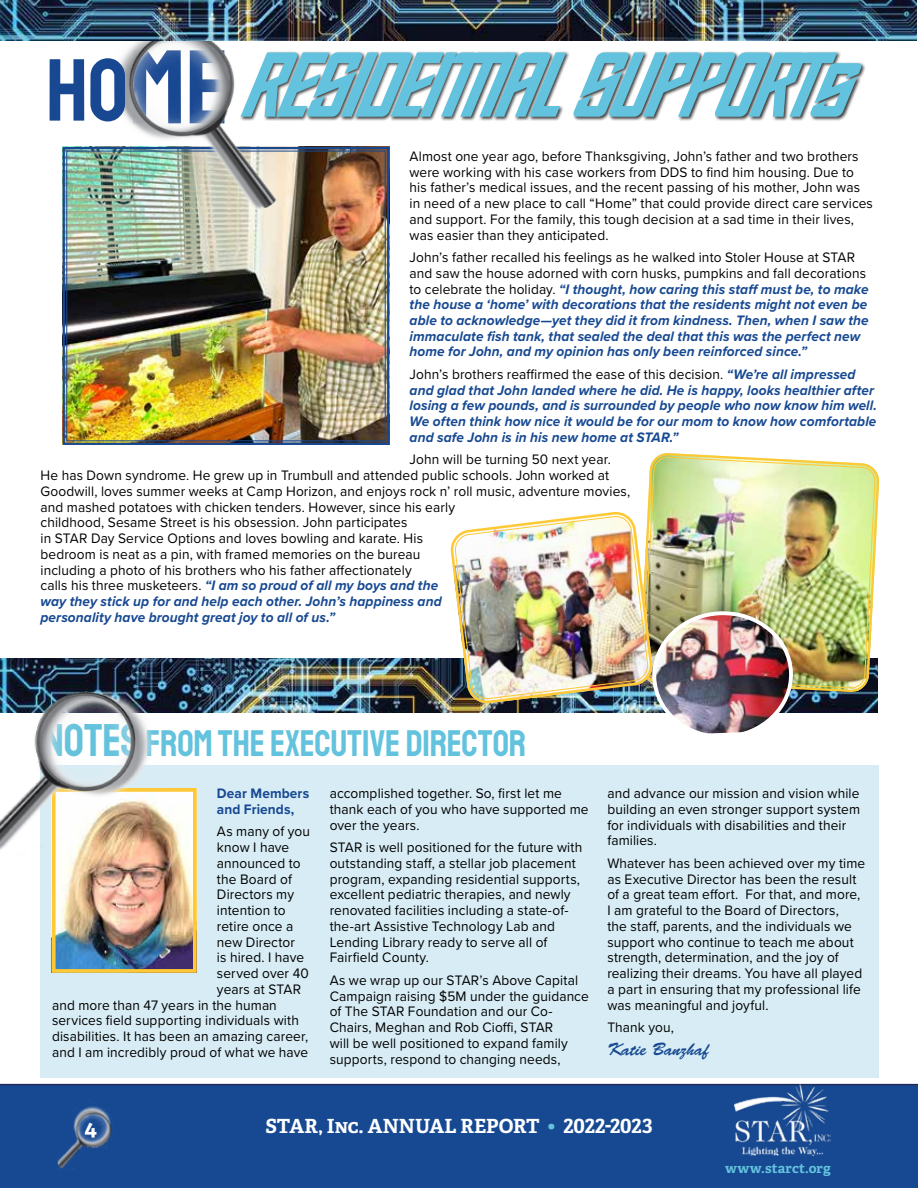
<style>
.page{position:relative;width:918px;height:1188px;background:#fff}
.page>*{position:absolute;margin:0;border:0;box-sizing:border-box;transform-origin:0 0}
.t1{font:75px "Edge of the Galaxy Italic";letter-spacing:.01em;color:#63c2dd}
.t2{font:37.5px "Staatliches";letter-spacing:-.005em;color:#63c2dd;scale:.96 1}
.t3{font:700 22.5px "Adelle PE";color:#fff}
.t4{font:700 19.5px "Adelle PE";letter-spacing:-.005em;color:#fff}
.t5{font:18px "Brush Script Std";color:#174992;scale:.96 1}
.t6{font:14.25px/15.8px "Proxima Nova";letter-spacing:.01em;color:#000;scale:.96 1}
.t7{font:italic 700 14.25px/15.8px "Proxima Nova";letter-spacing:.005em;color:#174992;scale:.96 1}
.t8{font:700 14.25px/15.8px "Proxima Nova";letter-spacing:.005em;color:#174992;scale:.96 1}
.t9{font:700 13.5px "Adelle PE";letter-spacing:.01em;color:#63c2dd}
.s1{font-weight:400;font-style:normal;color:#000}
.s2{font-weight:700;font-style:italic;color:#174992}
.s3{font-size:46.5px}
.s4{color:#63c2dd}
</style>
<div class="page">
<div style="left:0;top:1084px;width:918px;height:104px;background:#174992"></div>
<img style="left:734px;top:1085px;width:96px;height:71px">
<img style="left:50px;top:1098px;width:67px;height:84px">
<img style="left:0;top:659px;width:878px;height:54px">
<img style="left:62px;top:146px;width:328px;height:299px">
<div style="left:40px;top:766px;width:839px;height:312px;background:#d7ecf4"></div>
<img style="left:57px;top:793px;width:135px;height:175px">
<div style="left:52px;top:788px;width:145px;height:185px;border:4px solid #ffc835"></div>
<div style="left:240px;top:51px;width:626px;height:70px;background:#000;opacity:.75"></div>
<img style="left:50px;top:40px;width:258px;height:183px">
<svg style="left:50px;top:59px;width:34px;height:62px"></svg>
<svg style="left:90px;top:58px;width:35px;height:63px"></svg>
<svg style="left:656px;top:453px;width:224px;height:241px"></svg>
<img style="left:647px;top:457px;width:229px;height:232px">
<img style="left:0;top:686px;width:173px;height:170px">
<img style="left:451px;top:512px;width:343px;height:222px">
<img style="left:0;top:0;width:917px;height:40px">
<h1 class="t1" style="left:241px;top:50px;width:605px">RESIDENTIAL SUPPORTs</h1>
<p class="t6" style="left:410px;top:148px;width:484px">Almost one year ago, before Thanksgiving, John’s father and two brothers were working with his case workers from DDS to find him housing. Due to his father’s medical issues, and the recent passing of his mother, John was in need of a new place to call “Home” that could provide direct care services and support. For the family, this tough decision at a sad time in their lives, was easier than they anticipated.</p>
<p class="t7" style="left:410px;top:249px;width:480px"><span class="s1">John’s father recalled his feelings as he walked into Stoler House at STAR and saw the house adorned with corn husks, pumpkins and fall decorations to celebrate the holiday.</span> “I thought, how caring this staff must be, to make the house a ‘home’ with decorations that the residents might not even be able to acknowledge—yet they did it from kindness. Then, when I saw the immaculate fish tank, that sealed the deal that this was the perfect new home for John, and my opinion has only been reinforced since.”</p>
<p class="t7" style="left:410px;top:366px;width:488px"><span class="s1">John’s brothers reaffirmed the ease of this decision.</span> “We’re all impressed and glad that John landed where he did. He is happy, looks healthier after losing a few pounds, and is surrounded by people who now know him well.<br>We often think how nice it would be for our mom to know how comfortable and safe John is in his new home at STAR.”</p>
<p class="t6" style="left:41px;top:451px;width:616px;text-indent:369px">John will be turning 50 next year.<br>He has Down syndrome. He grew up in Trumbull and attended public schools. John worked at Goodwill, loves summer weeks at Camp Horizon, and enjoys rock n’ roll music, adventure movies, and mashed potatoes with chicken tenders. However, since his early<br>childhood, Sesame Street is his obsession. John participates<br>in STAR Day Service Options and loves bowling and karate. His<br>bedroom is neat as a pin, with framed memories on the bureau<br>including a photo of his brothers who his father affectionately<br>calls his three musketeers. <span class="s2">“I am so proud of all my boys and the<br>way they stick up for and help each other. John’s happiness and<br>personality have brought great joy to all of us.”</span></p>
<h2 class="t2" style="left:44px;top:718px;width:504px"><span class="s3">NOTES</span> FROM THE EXECUTIVE DIRECTOR</h2>
<p class="t8" style="left:217px;top:785px;width:98px">Dear Members and Friends,</p>
<p class="t6" style="left:217px;top:823px;width:98px">As many of you</p>
<p class="t6" style="left:217px;top:839px;width:77px">know I have</p>
<p class="t6" style="left:217px;top:855px;width:89px">announced to</p>
<p class="t6" style="left:217px;top:870px;width:80px">the Board of</p>
<p class="t6" style="left:217px;top:886px;width:82px">Directors my</p>
<p class="t6" style="left:217px;top:902px;width:73px">intention to</p>
<p class="t6" style="left:217px;top:918px;width:81px">retire once a</p>
<p class="t6" style="left:217px;top:933px;width:83px">new Director</p>
<p class="t6" style="left:217px;top:949px;width:92px">is hired. I have</p>
<p class="t6" style="left:217px;top:965px;width:97px">served over 40</p>
<p class="t6" style="left:217px;top:981px;width:89px">years at STAR</p>
<p class="t6" style="left:52px;top:996px;width:236px">and more than 47 years in the human</p>
<p class="t6" style="left:52px;top:1012px;width:259px">services field supporting individuals with</p>
<p class="t6" style="left:52px;top:1028px;width:268px">disabilities. It has been an amazing career,</p>
<p class="t6" style="left:52px;top:1044px;width:268px">and I am incredibly proud of what we have</p>
<p class="t6" style="left:330px;top:785px;width:271px">accomplished together. So, first let me thank each of you who have supported me over the years.</p>
<p class="t6" style="left:330px;top:839px;width:265px">STAR is well positioned for the future with outstanding staff, a stellar job placement program, expanding residential supports, excellent pediatric therapies, and newly renovated facilities including a state-of&shy;the-art Assistive Technology Lab and Lending Library ready to serve all of Fairfield County.</p>
<p class="t6" style="left:330px;top:972px;width:271px">As we wrap up our STAR’s Above Capital Campaign raising $5M under the guidance of The STAR Foundation and our Co-Chairs, Meghan and Rob Cioffi, STAR<br>will be well positioned to expand family supports, respond to changing needs,</p>
<p class="t6" style="left:607px;top:785px;width:265px">and advance our mission and vision while building an even stronger support system for individuals with disabilities and their families.</p>
<p class="t6" style="left:607px;top:855px;width:270px">Whatever has been achieved over my time as Executive Director has been the result of a great team effort. For that, and more, I am grateful to the Board of Directors,<br>the staff, parents, and the individuals we support who continue to teach me about strength, determination, and the joy of realizing their dreams. You have all played a part in ensuring that my professional life was meaningful and joyful.</p>
<p class="t6" style="left:607px;top:1019px;width:71px">Thank you,</p>
<p class="t5" style="left:607px;top:1039px;width:107px">Katie Banzhaf</p>
<h3 class="t3" style="left:85px;top:1112px;width:14px">4</h3>
<h3 class="t4" style="left:265px;top:1112px;width:389px">STAR, Inc. ANNUAL REPORT <span class="s4">•</span> 2022-2023</h3>
<p class="t9" style="left:725px;top:1158px;width:107px">www.starct.org</p>
</div>
